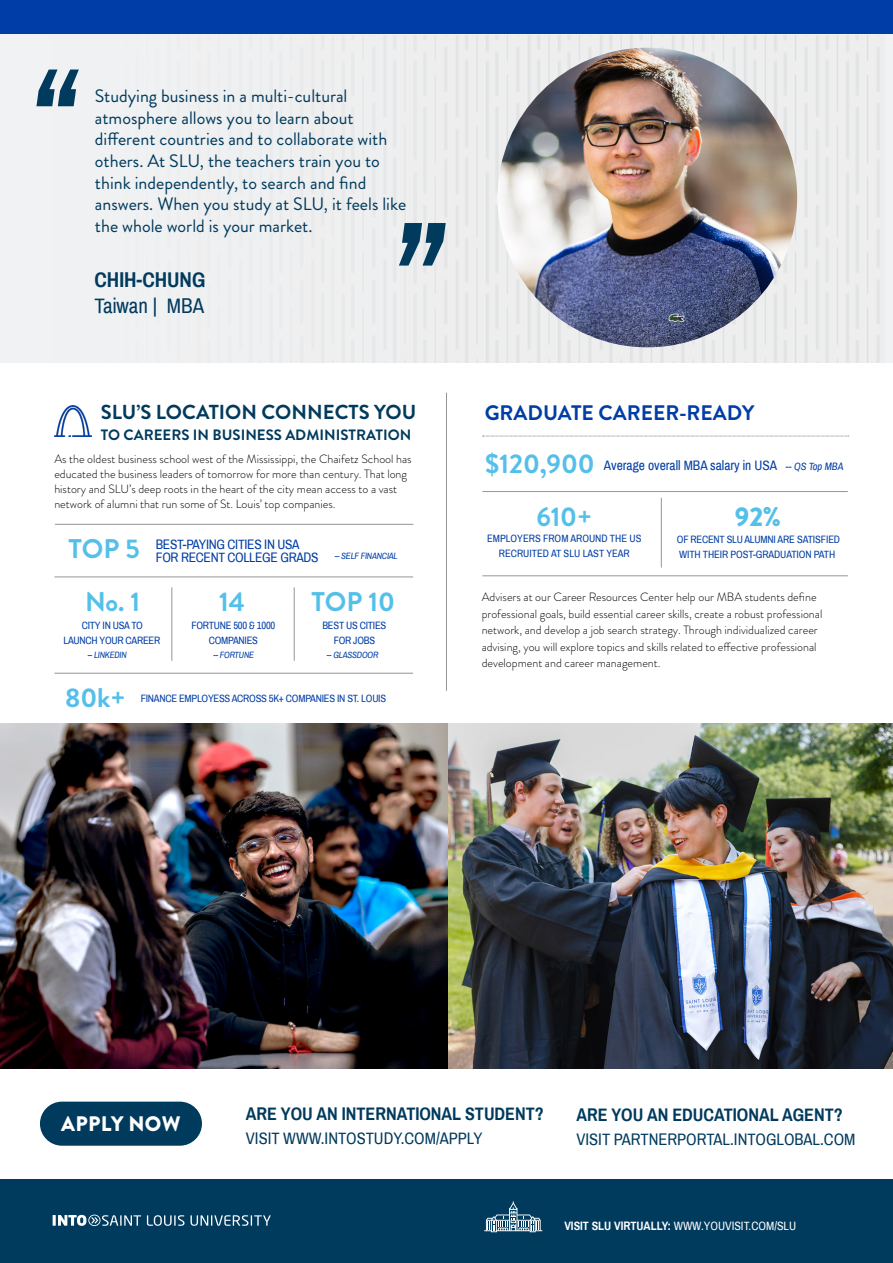
<style>
.page{position:relative;width:893px;height:1263px;background:#fff}
.page>*{position:absolute;margin:0;border:0;box-sizing:border-box;transform-origin:0 0}
.t1{font:700 27px "Brandon Grotesque";letter-spacing:-.005em;color:#54c0e9}
.t2{font:900 27px "Brandon Grotesque";color:#54c0e9}
.t3{font:700 21px "Brandon Grotesque";color:#003da6}
.t4{font:700 21px "Archivo Narrow";color:#003a5d}
.t5{font:21px "Archivo Narrow";color:#003a5d}
.t6{font:900 21px "Brandon Grotesque";letter-spacing:.015em;color:#fff}
.t7{font:700 20.25px "Brandon Grotesque";color:#003a5d}
.t8{font:18px/21.6px "Brandon Grotesque";color:#003a5d}
.t9{font:700 18px "Archivo Narrow";color:#003a5d}
.t10{font:16.5px "Archivo Narrow";color:#003a5d}
.t11{font:700 15px "Brandon Grotesque";color:#003a5d}
.t12{font:13.5px/13.2px "Archivo Narrow";letter-spacing:-.02em;color:#003da6}
.t13{font:13.5px "Archivo Narrow";color:#003da6}
.t14{font:300 12px/16.5px "Brandon Grotesque";color:#000}
.t15{font:12px "Archivo Narrow";color:#fff}
.t16{font:10.5px/15px "Archivo Narrow";letter-spacing:-.02em;color:#003da6;text-align:center}
.t17{font:10.5px/15px "Archivo Narrow";color:#003da6;text-align:center}
.t18{font:italic 9px "Archivo Narrow";letter-spacing:-.02em;color:#003da6}
.s1{font-family:"Brandon Grotesque";font-weight:700;font-size:27px;color:#54c0e9}
.s2{font-size:10.5px}
.s3{font-style:italic;font-size:10.5px}
.s4{font-weight:700}
</style>
<div class="page">
<div style="left:0;top:33px;width:893px;height:330px;background:#f1f2f3"></div>
<img style="left:52px;top:36px;width:828px;height:327px">
<div style="left:0;top:0;width:893px;height:33px;background:#003da6"></div>
<div style="left:0;top:1179px;width:893px;height:84px;background:#003a5d"></div>
<svg style="left:53px;top:1215px;width:88px;height:11px"></svg>
<svg style="left:147px;top:1215px;width:37px;height:11px"></svg>
<svg style="left:190px;top:1215px;width:81px;height:11px"></svg>
<svg style="left:482px;top:723px;width:31px;height:1px"></svg>
<svg style="left:484px;top:1201px;width:58px;height:31px"></svg>
<img style="left:54px;top:406px;width:38px;height:31px">
<hr style="left:482px;top:491px;width:366px;height:1px;background:#939598">
<svg style="left:482px;top:436px;width:367px;height:1px"></svg>
<hr style="left:661px;top:498px;width:1px;height:69px;background:#939598">
<hr style="left:482px;top:575px;width:366px;height:1px;background:#939598">
<hr style="left:446px;top:393px;width:1px;height:298px;background:#939598">
<svg style="left:36px;top:70px;width:43px;height:36px"></svg>
<svg style="left:399px;top:223px;width:47px;height:43px"></svg>
<img style="left:497px;top:48px;width:300px;height:299px;border-radius:150px">
<div style="left:40px;top:1101px;width:162px;height:45px;background:#003a5d;border-radius:22px"></div>
<img style="left:447px;top:724px;width:446px;height:345px">
<img style="left:0;top:724px;width:447px;height:345px">
<hr style="left:54px;top:673px;width:359px;height:1px;background:#939598">
<hr style="left:54px;top:577px;width:359px;height:1px;background:#939598">
<hr style="left:172px;top:587px;width:1px;height:74px;background:#939598">
<hr style="left:294px;top:587px;width:1px;height:74px;background:#939598">
<hr style="left:55px;top:524px;width:358px;height:1px;background:#939598">
<p class="t8" style="left:95px;top:85px;width:313px">Studying business in a multi-cultural atmosphere allows you to learn about different countries and to collaborate with others. At SLU, the teachers train you to think independently, to search and find answers. When you study at SLU, it feels like the whole world is your market.</p>
<h2 class="t4" style="left:95px;top:267px;width:112px">CHIH-CHUNG</h2>
<h2 class="t5" style="left:95px;top:292px;width:111px">Taiwan | MBA</h2>
<h3 class="t7" style="left:101px;top:398px;width:317px">SLU’S LOCATION CONNECTS YOU</h3>
<p class="t11" style="left:101px;top:424px;width:312px">TO CAREERS IN BUSINESS ADMINISTRATION</p>
<p class="t14" style="left:54px;top:452px;width:359px;line-height:15px">As the oldest business school west of the Mississippi, the Chaifetz School has educated the business leaders of tomorrow for more than century. That long history and SLU’s deep roots in the heart of the city mean access to a vast network of alumni that run some of St. Louis’ top companies.</p>
<p class="t12" style="left:156px;top:538px;width:243px;text-indent:-87px"><span class="s1">TOP 5</span> BEST-PAYING CITIES IN USA<br>FOR RECENT COLLEGE GRADS <sup>--</sup> <sup>SELF</sup> <sup>FINANCIAL</sup></p>
<h1 class="t1" style="left:85px;top:582px;width:56px">No. 1</h1>
<p class="t16" style="left:64px;top:618px;width:98px">CITY IN USA TO<br>LAUNCH YOUR CAREER</p>
<p class="t18" style="left:88px;top:649px;width:41px">-- LINKEDIN</p>
<h1 class="t1" style="left:219px;top:582px;width:27px">14</h1>
<p class="t16" style="left:191px;top:618px;width:85px">FORTUNE 500 &amp; 1000<br>COMPANIES</p>
<p class="t18" style="left:213px;top:649px;width:42px">-- FORTUNE</p>
<h1 class="t1" style="left:312px;top:582px;width:85px">TOP 10</h1>
<p class="t16" style="left:322px;top:618px;width:65px">BEST US CITIES<br>FOR JOBS</p>
<p class="t18" style="left:327px;top:649px;width:53px">-- GLASSDOOR</p>
<h1 class="t1" style="left:65px;top:679px;width:62px">80k+</h1>
<p class="t16" style="left:141px;top:691px;width:247px">FINANCE EMPLOYESS ACROSS 5K+ COMPANIES IN ST. LOUIS</p>
<h2 class="t3" style="left:485px;top:398px;width:271px">GRADUATE CAREER-READY</h2>
<p class="t13" style="left:485px;top:457px;width:360px"><span class="s1">$120,900</span> Average overall MBA salary in USA <span class="s2">--</span> <span class="s3">QS Top MBA</span></p>
<h1 class="t1" style="left:536px;top:498px;width:57px">610+</h1>
<p class="t17" style="left:487px;top:531px;width:156px">EMPLOYERS FROM AROUND THE US<br>RECRUITED AT SLU LAST YEAR</p>
<h1 class="t2" style="left:735px;top:497px;width:48px">92%</h1>
<p class="t16" style="left:677px;top:532px;width:165px;text-align:left">OF RECENT SLU ALUMNI ARE SATISFIED<br>WITH THEIR POST-GRADUATION PATH</p>
<p class="t14" style="left:482px;top:589px;width:342px">Advisers at our Career Resources Center help our MBA students define professional goals, build essential career skills, create a robust professional network, and develop a job search strategy. Through individualized career advising, you will explore topics and skills related to effective professional development and career management.</p>
<h2 class="t6" style="left:61px;top:1109px;width:121px">APPLY NOW</h2>
<h3 class="t9" style="left:246px;top:1102px;width:299px">ARE YOU AN INTERNATIONAL STUDENT?</h3>
<h3 class="t10" style="left:246px;top:1128px;width:238px">VISIT WWW.INTOSTUDY.COM/APPLY</h3>
<h3 class="t9" style="left:576px;top:1104px;width:268px">ARE YOU AN EDUCATIONAL AGENT?</h3>
<h3 class="t10" style="left:576px;top:1129px;width:281px">VISIT PARTNERPORTAL.INTOGLOBAL.COM</h3>
<p class="t15" style="left:564px;top:1218px;width:233px"><span class="s4">VISIT SLU VIRTUALLY:</span> WWW.YOUVISIT.COM/SLU</p>
</div>
